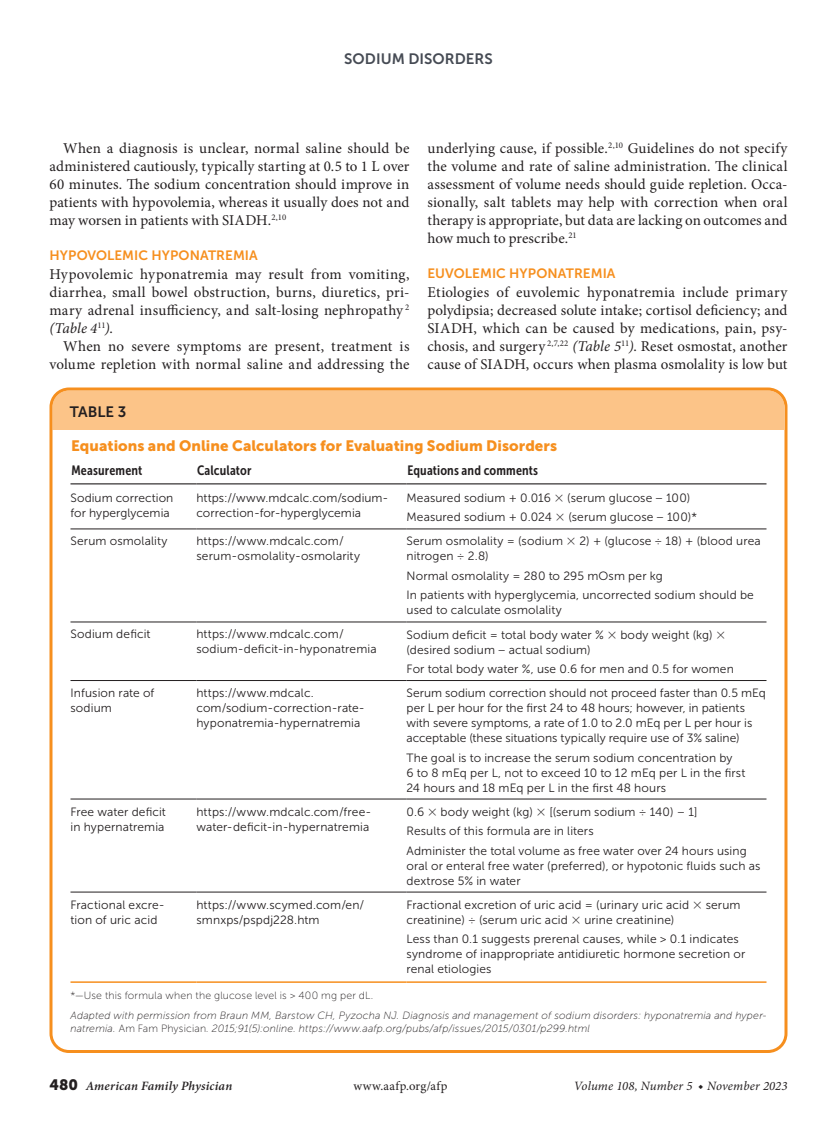
<style>
.page{position:relative;width:837px;height:1134px;background:#fff}
.page>*{position:absolute;margin:0;border:0;box-sizing:border-box;transform-origin:0 0}
.body_text{font:15px/18px "Minion Pro";letter-spacing:.01em;color:#231f20;text-align:justify}
.body_noindent{font:15px/18px "Minion Pro";letter-spacing:.01em;color:#231f20;text-align:justify}
.table_title{font:15px "Museo Sans 900";letter-spacing:.005em;color:#f68f1e}
.t1{font:15px "Museo Sans 700";color:#464b54}
.tablefig{font:15px "Museo Sans 700";color:#231f20}
.head2{font:13.5px "Museo Sans 700";letter-spacing:.005em;color:#f68f1e}
.table_head{font:13.5px "Museo Sans Cond 700";letter-spacing:.01em;color:#231f20}
.t2{font:italic 12.75px "Minion Pro";letter-spacing:.01em;color:#231f20}
.t3{font:italic 600 12.75px "Minion Pro";letter-spacing:.015em;color:#231f20}
.t4{font:12.75px "Minion Pro";letter-spacing:.03em;color:#231f20}
.table_data{font:12px/15px "Museo Sans 300";letter-spacing:.01em;color:#231f20}
.table_note{font:italic 10.5px/13.5px "Museo Sans 100";letter-spacing:.015em;color:#231f20}
.table_note-2{font:10.5px "Museo Sans 100";letter-spacing:.02em;color:#231f20}
.s1{font-style:italic}
.s2{font-family:"Universal Std Greekw Math Pi"}
.s3{font-style:normal}
.s4{font-family:"Museo Sans 900";font-weight:400;font-style:normal;font-size:15px}
</style>
<div class="page">
<hr style="left:70px;top:483px;width:126px;height:1px;background:#231f20">
<hr style="left:196px;top:483px;width:210px;height:1px;background:#231f20">
<hr style="left:406px;top:483px;width:360px;height:1px;background:#231f20">
<hr style="left:406px;top:892px;width:360px;height:1px;background:#231f20">
<hr style="left:70px;top:981px;width:126px;height:2px;background:#f68f1e">
<hr style="left:196px;top:981px;width:210px;height:2px;background:#f68f1e">
<hr style="left:406px;top:981px;width:360px;height:2px;background:#f68f1e">
<hr style="left:70px;top:529px;width:126px;height:1px;background:#231f20">
<hr style="left:196px;top:529px;width:210px;height:1px;background:#231f20">
<hr style="left:406px;top:529px;width:360px;height:1px;background:#231f20">
<hr style="left:70px;top:622px;width:126px;height:1px;background:#231f20">
<hr style="left:196px;top:622px;width:210px;height:1px;background:#231f20">
<hr style="left:406px;top:622px;width:360px;height:1px;background:#231f20">
<hr style="left:70px;top:680px;width:126px;height:1px;background:#231f20">
<hr style="left:196px;top:680px;width:210px;height:1px;background:#231f20">
<hr style="left:406px;top:680px;width:360px;height:1px;background:#231f20">
<hr style="left:70px;top:799px;width:126px;height:1px;background:#231f20">
<hr style="left:196px;top:799px;width:210px;height:1px;background:#231f20">
<hr style="left:406px;top:799px;width:360px;height:1px;background:#231f20">
<hr style="left:70px;top:892px;width:126px;height:1px;background:#231f20">
<hr style="left:196px;top:892px;width:210px;height:1px;background:#231f20">
<div style="left:52px;top:391px;width:732px;height:39px;background:#fcc488"></div>
<div style="left:50px;top:388px;width:738px;height:665px;border:3px solid #f68f1e;border-radius:18px"></div>
<p class="t1" style="left:344px;top:50px;width:150px">SODIUM DISORDERS</p>
<p class="body_text" style="left:50px;top:139px;width:361px;text-indent:14px">When a diagnosis is unclear, normal saline should be administered cautiously, typically starting at 0.5 to 1 L over 60 minutes. The sodium concentration should improve in patients with hypovolemia, whereas it usually does not and may worsen in patients with SIADH.<sup>2,10</sup></p>
<p class="head2" style="left:50px;top:247px;width:210px">HYPOVOLEMIC HYPONATREMIA</p>
<p class="body_noindent" style="left:50px;top:265px;width:362px">Hypovolemic hyponatremia may result from vomiting, diarrhea, small bowel obstruction, burns, diuretics, pri&shy;mary adrenal insufficiency, and salt-losing nephropathy <sup>2 </sup><span class="s1">(Table 4</span><sup>11</sup><span class="s1">)</span>.</p>
<p class="body_text" style="left:50px;top:337px;width:362px;text-align:right">When no severe symptoms are present, treatment is volume repletion with normal saline and addressing the</p>
<p class="body_text" style="left:428px;top:139px;width:362px">underlying cause, if possible.<sup>2,10</sup> Guidelines do not specify the volume and rate of saline administration. The clinical assessment of volume needs should guide repletion. Occa&shy;sionally, salt tablets may help with correction when oral therapy is appropriate, but data are lacking on outcomes and how much to prescribe.<sup>21</sup></p>
<p class="head2" style="left:428px;top:265px;width:190px">EUVOLEMIC HYPONATREMIA</p>
<p class="body_noindent" style="left:428px;top:283px;width:362px">Etiologies of euvolemic hyponatremia include primary polydipsia; decreased solute intake; cortisol deficiency; and SIADH, which can be caused by medications, pain, psy&shy;chosis, and surgery <sup>2,7,22</sup> <span class="s1">(Table 5</span><sup>11</sup><span class="s1">)</span>. Reset osmostat, another cause of SIADH, occurs when plasma osmolality is low but</p>
<p class="tablefig" style="left:70px;top:403px;width:58px">TABLE 3</p>
<p class="table_title" style="left:71px;top:437px;width:488px">Equations and Online Calculators for Evaluating Sodium Disorders</p>
<p class="table_head" style="left:72px;top:463px;width:72px">Measurement</p>
<p class="table_head" style="left:197px;top:463px;width:56px">Calculator</p>
<p class="table_head" style="left:407px;top:463px;width:132px">Equations and comments</p>
<p class="table_data" style="left:70px;top:490px;width:104px">Sodium correction for hyperglycemia</p>
<p class="table_data" style="left:196px;top:490px;width:193px">https://www.mdcalc.com/sodium&shy;correction-for-hyperglycemia</p>
<p class="table_data" style="left:406px;top:490px;width:285px">Measured sodium + 0.016 <span class="s2">×</span> (serum glucose − 100)</p>
<p class="table_data" style="left:406px;top:510px;width:292px">Measured sodium + 0.024 <span class="s2">×</span> (serum glucose − 100)*</p>
<p class="table_data" style="left:70px;top:534px;width:99px">Serum osmolality</p>
<p class="table_data" style="left:196px;top:534px;width:165px">https://www.mdcalc.com/ serum-osmolality-osmolarity</p>
<p class="table_data" style="left:406px;top:534px;width:356px">Serum osmolality = (sodium <span class="s2">×</span> 2) + (glucose ÷ 18) + (blood urea nitrogen ÷ 2.8)</p>
<p class="table_data" style="left:406px;top:568px;width:258px">Normal osmolality = 280 to 295 mOsm per kg</p>
<p class="table_data" style="left:406px;top:588px;width:349px">In patients with hyperglycemia, uncorrected sodium should be used to calculate osmolality</p>
<p class="table_data" style="left:70px;top:627px;width:82px">Sodium deficit</p>
<p class="table_data" style="left:196px;top:627px;width:182px">https://www.mdcalc.com/ sodium-deficit-in-hyponatremia</p>
<p class="table_data" style="left:406px;top:627px;width:321px">Sodium deficit = total body water % <span class="s2">×</span> body weight (kg) <span class="s2">× </span>(desired sodium − actual sodium)</p>
<p class="table_data" style="left:406px;top:661px;width:329px">For total body water %, use 0.6 for men and 0.5 for women</p>
<p class="table_data" style="left:70px;top:685px;width:85px">Infusion rate of sodium</p>
<p class="table_data" style="left:196px;top:685px;width:170px">https://www.mdcalc. com/sodium-correction-rate&shy;hyponatremia-hypernatremia</p>
<p class="table_data" style="left:406px;top:685px;width:361px">Serum sodium correction should not proceed faster than 0.5 mEq per L per hour for the first 24 to 48 hours; however, in patients with severe symptoms, a rate of 1.0 to 2.0 mEq per L per hour is acceptable (these situations typically require use of 3% saline)</p>
<p class="table_data" style="left:406px;top:750px;width:340px">The goal is to increase the serum sodium concentration by<br>6 to 8 mEq per L, not to exceed 10 to 12 mEq per L in the first<br>24 hours and 18 mEq per L in the first 48 hours</p>
<p class="table_data" style="left:70px;top:804px;width:97px">Free water deficit in hypernatremia</p>
<p class="table_data" style="left:196px;top:804px;width:176px">https://www.mdcalc.com/free&shy;water-deficit-in-hypernatremia</p>
<p class="table_data" style="left:406px;top:804px;width:293px">0.6 <span class="s2">×</span> body weight (kg) <span class="s2">×</span> [(serum sodium ÷ 140) – 1]</p>
<p class="table_data" style="left:406px;top:824px;width:189px">Results of this formula are in liters</p>
<p class="table_data" style="left:406px;top:843px;width:356px">Administer the total volume as free water over 24 hours using oral or enteral free water (preferred), or hypotonic fluids such as dextrose 5% in water</p>
<p class="table_data" style="left:70px;top:897px;width:96px">Fractional excre&shy;tion of uric acid</p>
<p class="table_data" style="left:196px;top:897px;width:169px">https://www.scymed.com/en/ smnxps/pspdj228.htm</p>
<p class="table_data" style="left:406px;top:897px;width:336px">Fractional excretion of uric acid = (urinary uric acid <span class="s2">×</span> serum creatinine) ÷ (serum uric acid <span class="s2">×</span> urine creatinine)</p>
<p class="table_data" style="left:406px;top:932px;width:340px">Less than 0.1 suggests prerenal causes, while &gt; 0.1 indicates syndrome of inappropriate antidiuretic hormone secretion or renal etiologies</p>
<p class="table_note-2" style="left:70px;top:990px;width:304px">*—Use this formula when the glucose level is &gt; 400 mg per dL.</p>
<p class="table_note" style="left:70px;top:1008px;width:697px">Adapted with permission from Braun MM, Barstow CH, Pyzocha NJ. Diagnosis and management of sodium disorders: hyponatremia and hyper&shy;natremia. <span class="s3">Am Fam Physician</span>. 2015;91(5):online. https://www.aafp.org/pubs/afp/issues/2015/0301/p299.html</p>
<p class="t3" style="left:50px;top:1077px;width:184px"><span class="s4">480</span> American Family Physician</p>
<p class="t4" style="left:353px;top:1078px;width:96px">www.aafp.org/afp</p>
<p class="t2" style="left:574px;top:1078px;width:215px">Volume 108, Number 5 ◆ November 2023</p>
</div>
